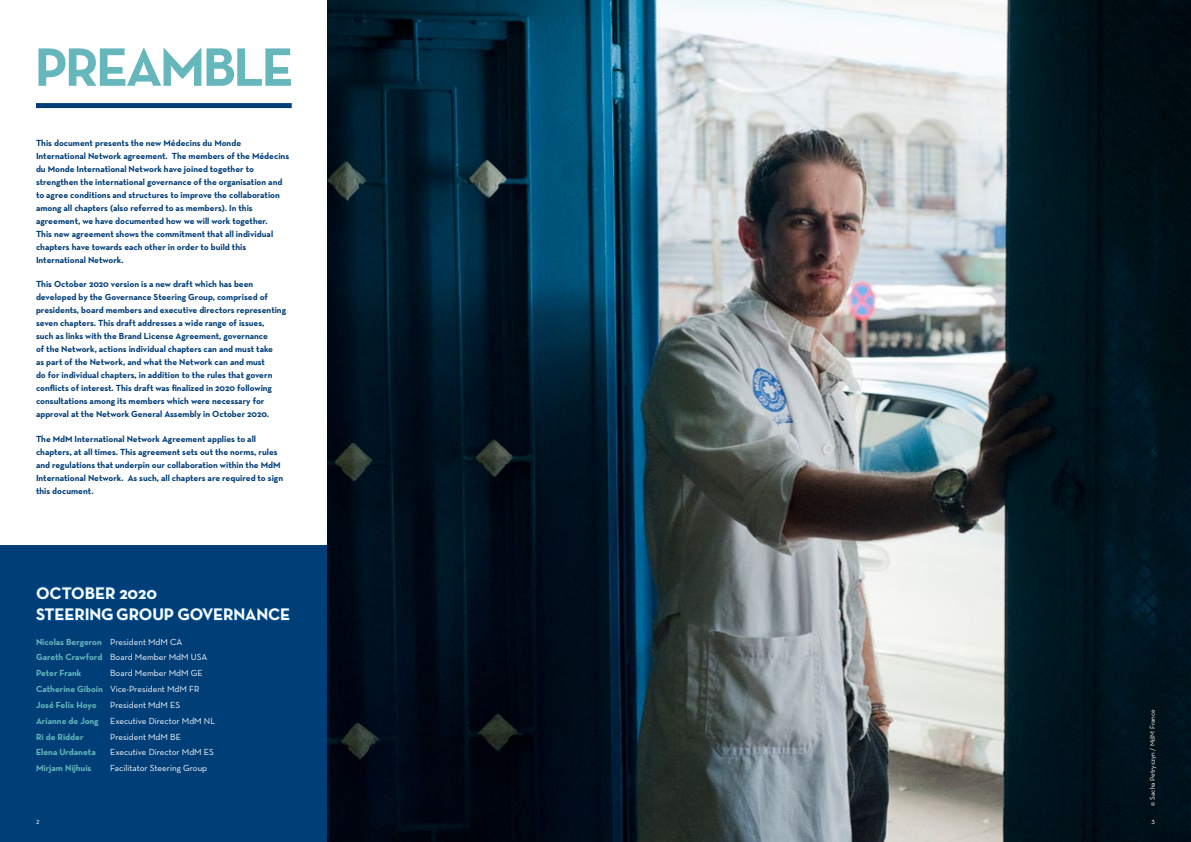
<style>
.page{position:relative;width:1191px;height:842px;background:#fff}
.page>*{position:absolute;margin:0;border:0;box-sizing:border-box;transform-origin:0 0}
.t1{font:700 55px "Neutra Text";letter-spacing:-.05em;color:#66b7bb}
.t2{font:700 17px/21.6px "Neutra Text";letter-spacing:-.01em;color:#fff}
.t3{font:700 9px/13px "Neutra Text";color:#003e78}
.t4{font:9px/15.8px "Neutra Text";color:#fff}
.t5{font:700 9px/15.8px "Neutra Text";color:#66b7bb}
.t6{font:500 8px "Neutra Disp";color:#fff}
.t7{font:7px "Neutra Text";color:#fff}
.s1{font-weight:400;color:#fff}
.s2{font-weight:700;color:#66b7bb}
</style>
<div class="page">
<div style="left:0;top:546px;width:327px;height:296px;background:#003e78"></div>
<img style="left:327px;top:0;width:864px;height:842px">
<svg style="left:36px;top:586px;width:121px;height:13px"></svg>
<svg style="left:36px;top:608px;width:254px;height:13px"></svg>
<div style="left:36px;top:103px;width:256px;height:5px;background:#003e78"></div>
<h1 class="t1" style="left:35px;top:33px;width:261px">PREAMBLE</h1>
<p class="t3" style="left:36px;top:136px;width:255px">This document presents the new Médecins du Monde International Network agreement. The members of the Médecins du Monde International Network have joined together to strengthen the international governance of the organisation and to agree conditions and structures to improve the collaboration among all chapters (also referred to as members). In this agreement, we have documented how we will work together.<br>This new agreement shows the commitment that all individual chapters have towards each other in order to build this International Network.</p>
<p class="t3" style="left:36px;top:278px;width:252px">This October 2020 version is a new draft which has been developed by the Governance Steering Group, comprised of presidents, board members and executive directors representing seven chapters. This draft addresses a wide range of issues,<br>such as links with the Brand License Agreement, governance<br>of the Network, actions individual chapters can and must take<br>as part of the Network, and what the Network can and must<br>do for individual chapters, in addition to the rules that govern conflicts of interest. This draft was finalized in 2020 following consultations among its members which were necessary for approval at the Network General Assembly in October 2020.</p>
<p class="t3" style="left:36px;top:432px;width:249px">The MdM International Network Agreement applies to all chapters, at all times. This agreement sets out the norms, rules and regulations that underpin our collaboration within the MdM International Network. As such, all chapters are required to sign this document.</p>
<h2 class="t2" style="left:36px;top:582px;width:256px">OCTOBER 2020<br>STEERING GROUP GOVERNANCE</h2>
<p class="t5" style="left:36px;top:633px;width:173px">Nicolas Bergeron <span class="s1">President MdM CA<br></span>Gareth Crawford <span class="s1">Board Member MdM USA<br></span>Peter Frank</p>
<p class="t4" style="left:36px;top:665px;width:168px;text-indent:74px">Board Member MdM GE<br><span class="s2">Catherine Giboin</span> Vice-President MdM FR<br><span class="s2">José Felix Hoyo</span></p>
<p class="t4" style="left:110px;top:697px;width:72px">President MdM ES</p>
<p class="t5" style="left:36px;top:713px;width:64px">Arianne de Jong</p>
<p class="t4" style="left:110px;top:713px;width:106px">Executive Director MdM NL</p>
<p class="t5" style="left:36px;top:728px;width:49px">Ri de Ridder</p>
<p class="t4" style="left:110px;top:728px;width:72px">President MdM BE</p>
<p class="t5" style="left:36px;top:744px;width:61px">Elena Urdaneta</p>
<p class="t4" style="left:110px;top:744px;width:105px">Executive Director MdM ES</p>
<p class="t5" style="left:36px;top:760px;width:57px">Mirjam Nijhuis</p>
<p class="t4" style="left:110px;top:760px;width:99px">Facilitator Steering Group</p>
<p class="t7" style="left:1148px;top:805px;width:98px;rotate:-90deg">© Sacha Petryszyn / MdM France</p>
<p class="t6" style="left:36px;top:816px;width:5px">2</p>
<p class="t6" style="left:1151px;top:816px;width:5px">3</p>
</div>
